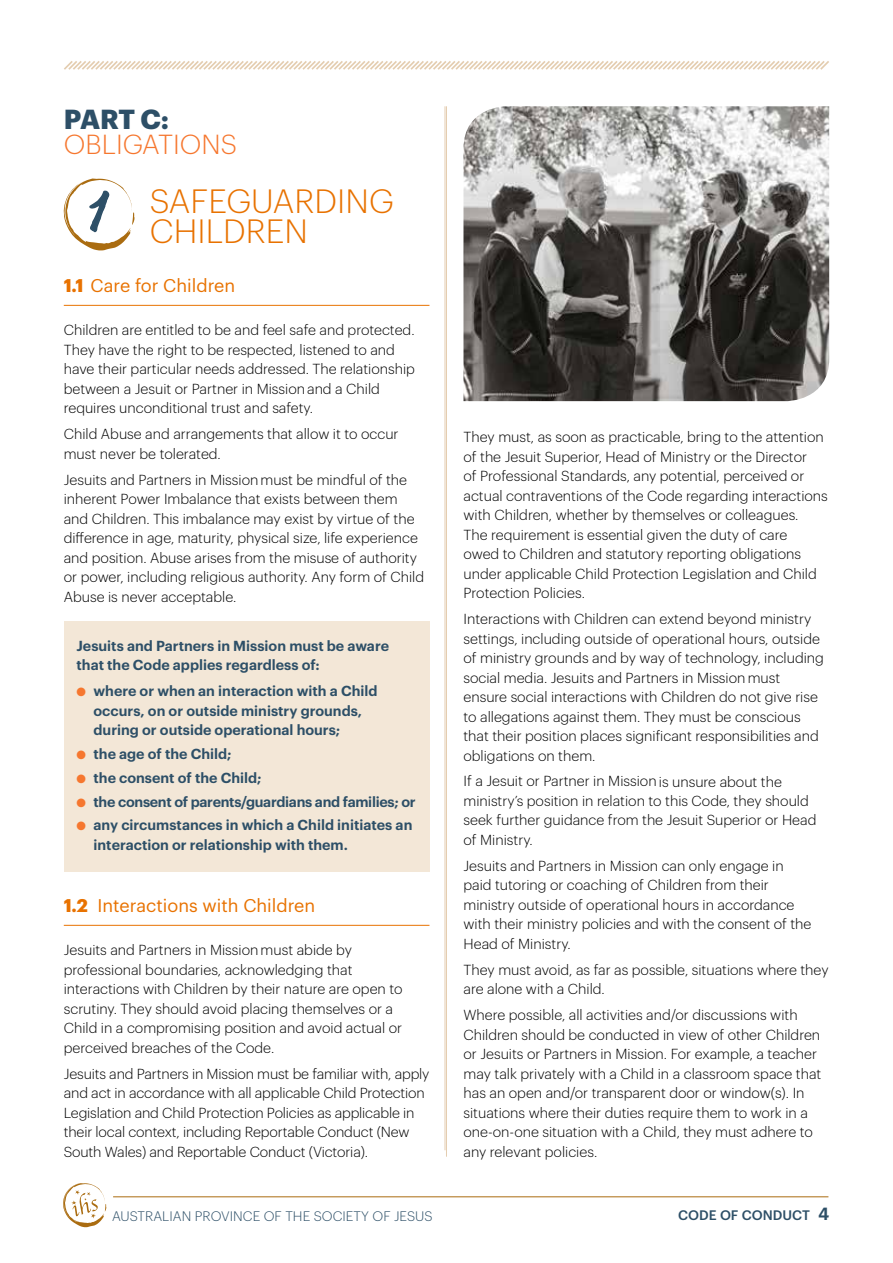
<style>
.page{position:relative;width:893px;height:1263px;background:#fff}
.page>*{position:absolute;margin:0;border:0;box-sizing:border-box;transform-origin:0 0}
.t1{font:46.5px "Bernadette Rough";color:#2d4f67}
.t2{font:300 33px/30px "Graphik";color:#e87200}
.t3{font:300 27px "Graphik";color:#f6772f}
.t4{font:700 27px "Graphik";color:#2d4f67}
.t5{font:18px "Graphik";color:#e87200}
.t6{font:300 14.25px/19.5px "Graphik";color:#000}
.t7{font:600 14.25px/19.5px "Graphik";color:#2d4f67}
.t8{font:600 14.25px "Graphik";letter-spacing:-.02em;color:#2d4f67}
.t9{font:300 13.5px "Graphik";letter-spacing:.005em;color:#2d4f67}
.t10{font:500 13.5px "Graphik";color:#2d4f67}
.s1{font-weight:700}
.s2{color:#f6772f}
.s3{font-family:"Post Grotesk";font-weight:700;font-size:18px}
</style>
<div class="page">
<hr style="left:113px;top:1196px;width:715px;height:1px;background:#aa6c10">
<svg style="left:64px;top:61px;width:765px;height:9px"></svg>
<hr style="left:446px;top:106px;width:1px;height:1051px;background:#e4cdb0">
<svg style="left:63px;top:1183px;width:44px;height:44px"></svg>
<div style="left:64px;top:621px;width:365px;height:251px;background:#f3e7d7"></div>
<hr style="left:64px;top:305px;width:365px;height:1px;background:#e87200">
<hr style="left:64px;top:925px;width:365px;height:1px;background:#e87200">
<svg style="left:64px;top:178px;width:71px;height:73px"></svg>
<hr style="left:445px;top:106px;width:1px;height:1044px;background:#e4cdb0">
<img style="left:463px;top:106px;width:366px;height:295px">
<h3 class="t4" style="left:64px;top:98px;width:107px">PART C:</h3>
<h3 class="t3" style="left:64px;top:125px;width:175px">OBLIGATIONS</h3>
<h1 class="t1" style="left:90px;top:175px;width:21px">1</h1>
<h2 class="t2" style="left:150px;top:183px;width:246px">SAFEGUARDING<br>CHILDREN</h2>
<p class="t5" style="left:64px;top:272px;width:173px"><span class="s1">1.1</span> Care for Children</p>
<p class="t6" style="left:64px;top:319px;width:353px">Children are entitled to be and feel safe and protected.<br>They have the right to be respected, listened to and have their particular needs addressed. The relationship between a Jesuit or Partner in Missionand a Child requires unconditional trust and safety.</p>
<p class="t6" style="left:64px;top:423px;width:336px">Child Abuse and arrangements that allow it to occur must never be tolerated.</p>
<p class="t6" style="left:64px;top:468px;width:362px">Jesuits and Partners in Missionmust be mindful of the inherent Power Imbalance that exists between them and Children. This imbalance may exist by virtue of the difference in age, maturity, physical size, life experience and position. Abuse arises from the misuse of authority or power, including religious authority. Any form of Child Abuse is never acceptable.</p>
<p class="t7" style="left:77px;top:635px;width:314px">Jesuits and Partners in Mission must be aware that the Code applies regardless of:</p>
<p class="t7" style="left:94px;top:680px;width:285px;text-indent:-17px"><span class="s2">●</span> where or when an interaction with a Child occurs, on or outside ministry grounds, during or outside operational hours;</p>
<p class="t7" style="left:77px;top:743px;width:157px"><span class="s2">●</span> the age of the Child;</p>
<p class="t7" style="left:77px;top:767px;width:187px"><span class="s2">●</span> the consent of the Child;</p>
<p class="t8" style="left:77px;top:790px;width:341px"><span class="s2">●</span> the consent of parents/guardians and families; or</p>
<p class="t7" style="left:94px;top:814px;width:320px;text-indent:-17px"><span class="s2">●</span> any circumstances in which a Child initiates an interaction or relationship with them.</p>
<p class="t5" style="left:64px;top:892px;width:253px"><span class="s1">1.2</span> Interactions with Children</p>
<p class="t6" style="left:64px;top:939px;width:340px">Jesuits and Partners in Mission must abide by professional boundaries, acknowledging that interactions with Children by their nature are open to scrutiny. They should avoid placing themselves or a Child in a compromising position and avoid actual or perceived breaches of the Code.</p>
<p class="t6" style="left:64px;top:1062px;width:367px">Jesuits and Partners in Mission must be familiar with, apply and act in accordance with all applicable Child Protection Legislation and Child Protection Policies as applicable in their local context, including Reportable Conduct (New South Wales) and Reportable Conduct (Victoria).</p>
<p class="t6" style="left:463px;top:426px;width:366px">They must, as soon as practicable, bring to the attention of the Jesuit Superior, Head of Ministry or the Director<br>of Professional Standards, any potential, perceived or actual contraventions of the Code regarding interactions with Children, whether by themselves or colleagues.<br>The requirement is essential given the duty of care<br>owed to Children and statutory reporting obligations under applicable Child Protection Legislation and Child Protection Policies.</p>
<p class="t6" style="left:463px;top:608px;width:362px">Interactions with Children can extend beyond ministry settings, including outside of operational hours, outside of ministry grounds and by way of technology, including social media. Jesuits and Partners in Mission must ensure social interactions with Children do not give rise to allegations against them. They must be conscious that their position places significant responsibilities and obligations on them.</p>
<p class="t6" style="left:463px;top:770px;width:354px">If a Jesuit or Partner in Mission is unsure about the ministry’s position in relation to this Code, they should seek further guidance from the Jesuit Superior or Head of Ministry.</p>
<p class="t6" style="left:463px;top:855px;width:349px">Jesuits and Partners in Mission can only engage in paid tutoring or coaching of Children from their ministry outside of operational hours in accordance with their ministry policies and with the consent of the Head of Ministry.</p>
<p class="t6" style="left:463px;top:959px;width:367px">They must avoid, as far as possible, situations where they are alone with a Child.</p>
<p class="t6" style="left:463px;top:1004px;width:359px">Where possible, all activities and/or discussions with Children should be conducted in view of other Children or Jesuits or Partners in Mission. For example, a teacher may talk privately with a Child in a classroom space that has an open and/or transparent door or window(s). In situations where their duties require them to work in a one-on-one situation with a Child, they must adhere to any relevant policies.</p>
<p class="t9" style="left:112px;top:1206px;width:322px">AUSTRALIAN PROVINCE OF THE SOCIETY OF JESUS</p>
<p class="t10" style="left:678px;top:1205px;width:152px">CODE OF CONDUCT <span class="s3">4</span></p>
</div>
